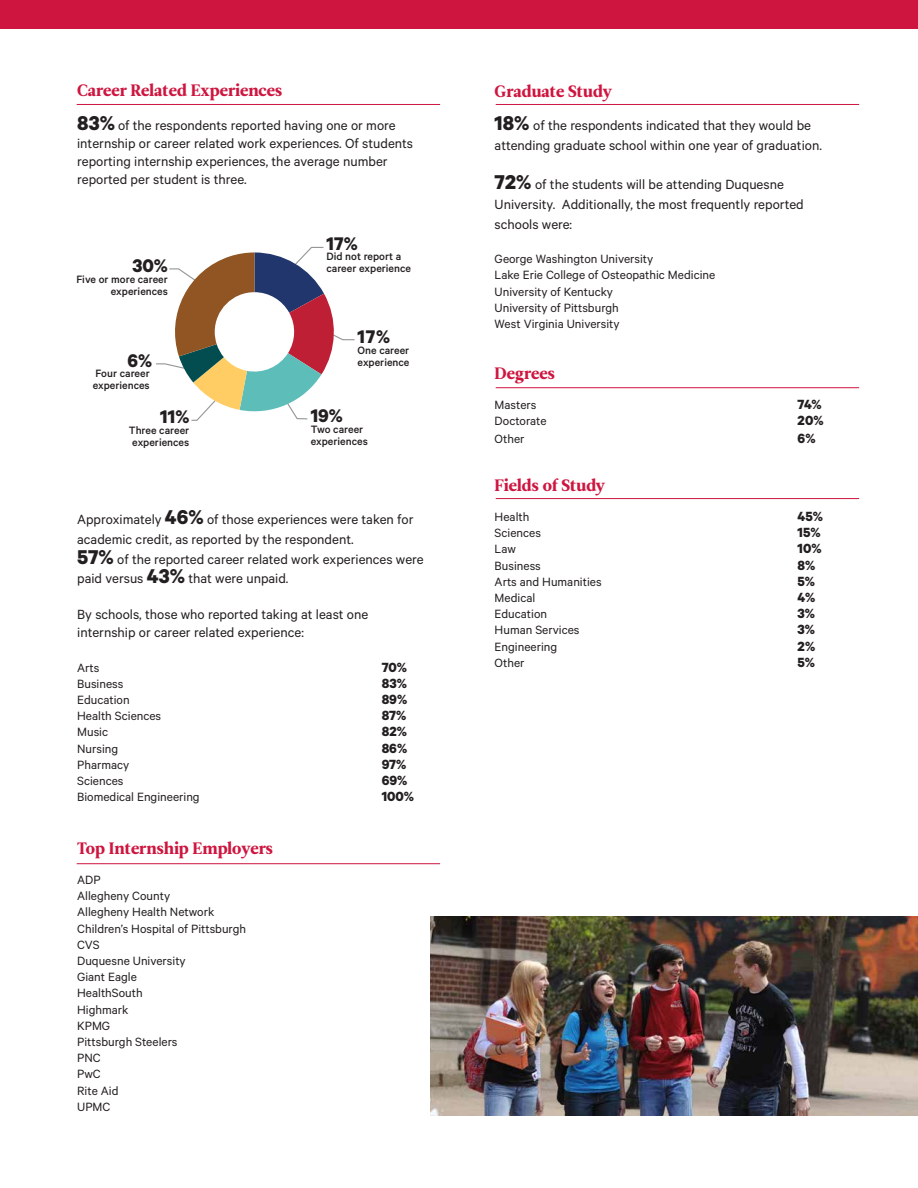
<style>
.page{position:relative;width:918px;height:1188px;background:#fff}
.page>*{position:absolute;margin:0;border:0;box-sizing:border-box;transform-origin:0 0}
.t1{font:700 20.55px "Calibre";color:#231f20}
.t2{font:16.5px "Leitura News Roman 4";color:#ce153f}
.t3{font:15px/19.8px "Calibre";color:#231f20}
.t4{font:700 15px "Calibre";color:#231f20}
.t5{font:13.5px/16.2px "Calibre";color:#231f20}
.t6{font:500 12px/12px "Calibre";color:#231f20}
.s1{font-weight:700;font-size:22.5px}
</style>
<div class="page">
<img style="left:431px;top:916px;width:487px;height:200px">
<div style="left:0;top:0;width:918px;height:28px;background:#ce153f"></div>
<hr style="left:77px;top:104px;width:363px;height:1px;background:#ce153f">
<hr style="left:77px;top:863px;width:363px;height:1px;background:#ce153f">
<hr style="left:496px;top:104px;width:363px;height:1px;background:#ce153f">
<hr style="left:496px;top:387px;width:363px;height:1px;background:#ce153f">
<hr style="left:496px;top:498px;width:363px;height:1px;background:#ce153f">
<svg style="left:156px;top:246px;width:199px;height:175px"></svg>
<p class="t2" style="left:77px;top:81px;width:207px">Career Related Experiences</p>
<p class="t3" style="left:77px;top:116px;width:337px;line-height:18px"><span class="s1">83%</span> of the respondents reported having one or more internship or career related work experiences. Of students reporting internship experiences, the average number reported per student is three.</p>
<h1 class="t1" style="left:132px;top:253px;width:37px">30%</h1>
<p class="t6" style="left:76px;top:273px;width:93px;text-align:right">Five or more career experiences</p>
<h1 class="t1" style="left:127px;top:348px;width:26px">6%</h1>
<p class="t6" style="left:93px;top:367px;width:59px">Four career experiences</p>
<h1 class="t1" style="left:160px;top:404px;width:31px">11%</h1>
<p class="t6" style="left:129px;top:423px;width:62px">Three career experiences</p>
<h1 class="t1" style="left:326px;top:231px;width:33px">17%</h1>
<p class="t6" style="left:326px;top:250px;width:86px">Did not report a career experience</p>
<h1 class="t1" style="left:358px;top:324px;width:34px">17%</h1>
<p class="t6" style="left:358px;top:344px;width:53px">One career experience</p>
<h1 class="t1" style="left:311px;top:403px;width:34px">19%</h1>
<p class="t6" style="left:311px;top:423px;width:59px">Two career experiences</p>
<p class="t3" style="left:77px;top:509px;width:348px">Approximately <span class="s1">46%</span> of those experiences were taken for academic credit, as reported by the respondent.<br><span class="s1">57%</span> of the reported career related work experiences were paid versus <span class="s1">43%</span> that were unpaid.</p>
<p class="t3" style="left:77px;top:605px;width:293px;line-height:18px">By schools, those who reported taking at least one internship or career related experience:</p>
<p class="t5" style="left:77px;top:659px;width:24px">Arts</p>
<p class="t4" style="left:382px;top:658px;width:27px">70%</p>
<p class="t5" style="left:77px;top:675px;width:48px">Business</p>
<p class="t4" style="left:382px;top:674px;width:27px">83%</p>
<p class="t5" style="left:77px;top:691px;width:54px">Education</p>
<p class="t4" style="left:382px;top:690px;width:27px">89%</p>
<p class="t5" style="left:77px;top:708px;width:86px">Health Sciences</p>
<p class="t4" style="left:382px;top:706px;width:26px">87%</p>
<p class="t5" style="left:77px;top:724px;width:32px">Music</p>
<p class="t4" style="left:382px;top:723px;width:27px">82%</p>
<p class="t5" style="left:77px;top:740px;width:43px">Nursing</p>
<p class="t4" style="left:382px;top:739px;width:27px">86%</p>
<p class="t5" style="left:77px;top:756px;width:54px">Pharmacy</p>
<p class="t4" style="left:382px;top:755px;width:26px">97%</p>
<p class="t5" style="left:77px;top:772px;width:48px">Sciences</p>
<p class="t4" style="left:382px;top:771px;width:27px">69%</p>
<p class="t5" style="left:77px;top:789px;width:124px">Biomedical Engineering</p>
<p class="t4" style="left:382px;top:787px;width:34px">100%</p>
<p class="t2" style="left:77px;top:839px;width:197px">Top Internship Employers</p>
<p class="t5" style="left:77px;top:871px;width:171px">ADP<br>Allegheny County<br>Allegheny Health Network<br>Children’s Hospital of Pittsburgh<br>CVS<br>Duquesne University<br>Giant Eagle<br>HealthSouth<br>Highmark<br>KPMG<br>Pittsburgh Steelers<br>PNC<br>PwC<br>Rite Aid<br>UPMC</p>
<p class="t2" style="left:495px;top:81px;width:119px">Graduate Study</p>
<p class="t3" style="left:495px;top:115px;width:329px"><span class="s1">18%</span> of the respondents indicated that they would be attending graduate school within one year of graduation.</p>
<p class="t3" style="left:495px;top:174px;width:311px"><span class="s1">72%</span> of the students will be attending Duquesne<br>University. Additionally, the most frequently reported schools were:</p>
<p class="t5" style="left:495px;top:250px;width:222px">George Washington University<br>Lake Erie College of Osteopathic Medicine<br>University of Kentucky<br>University of Pittsburgh<br>West Virginia University</p>
<p class="t2" style="left:495px;top:364px;width:62px">Degrees</p>
<p class="t5" style="left:495px;top:396px;width:43px">Masters</p>
<p class="t4" style="left:798px;top:395px;width:26px">74%</p>
<p class="t5" style="left:495px;top:413px;width:54px">Doctorate</p>
<p class="t4" style="left:798px;top:411px;width:27px">20%</p>
<p class="t5" style="left:495px;top:431px;width:31px">Other</p>
<p class="t4" style="left:798px;top:429px;width:19px">6%</p>
<p class="t2" style="left:495px;top:476px;width:112px">Fields of Study</p>
<p class="t5" style="left:495px;top:508px;width:36px">Health</p>
<p class="t4" style="left:798px;top:507px;width:27px">45%</p>
<p class="t5" style="left:495px;top:524px;width:48px">Sciences</p>
<p class="t4" style="left:798px;top:523px;width:24px">15%</p>
<p class="t5" style="left:495px;top:541px;width:23px">Law</p>
<p class="t4" style="left:798px;top:539px;width:26px">10%</p>
<p class="t5" style="left:495px;top:557px;width:48px">Business</p>
<p class="t4" style="left:798px;top:556px;width:19px">8%</p>
<p class="t5" style="left:495px;top:573px;width:109px">Arts and Humanities</p>
<p class="t4" style="left:798px;top:572px;width:19px">5%</p>
<p class="t5" style="left:495px;top:589px;width:42px">Medical</p>
<p class="t4" style="left:798px;top:588px;width:19px">4%</p>
<p class="t5" style="left:495px;top:605px;width:54px">Education</p>
<p class="t4" style="left:798px;top:604px;width:19px">3%</p>
<p class="t5" style="left:495px;top:622px;width:86px">Human Services</p>
<p class="t4" style="left:798px;top:620px;width:19px">3%</p>
<p class="t5" style="left:495px;top:638px;width:64px">Engineering</p>
<p class="t4" style="left:798px;top:637px;width:19px">2%</p>
<p class="t5" style="left:495px;top:654px;width:31px">Other</p>
<p class="t4" style="left:798px;top:653px;width:19px">5%</p>
</div>
